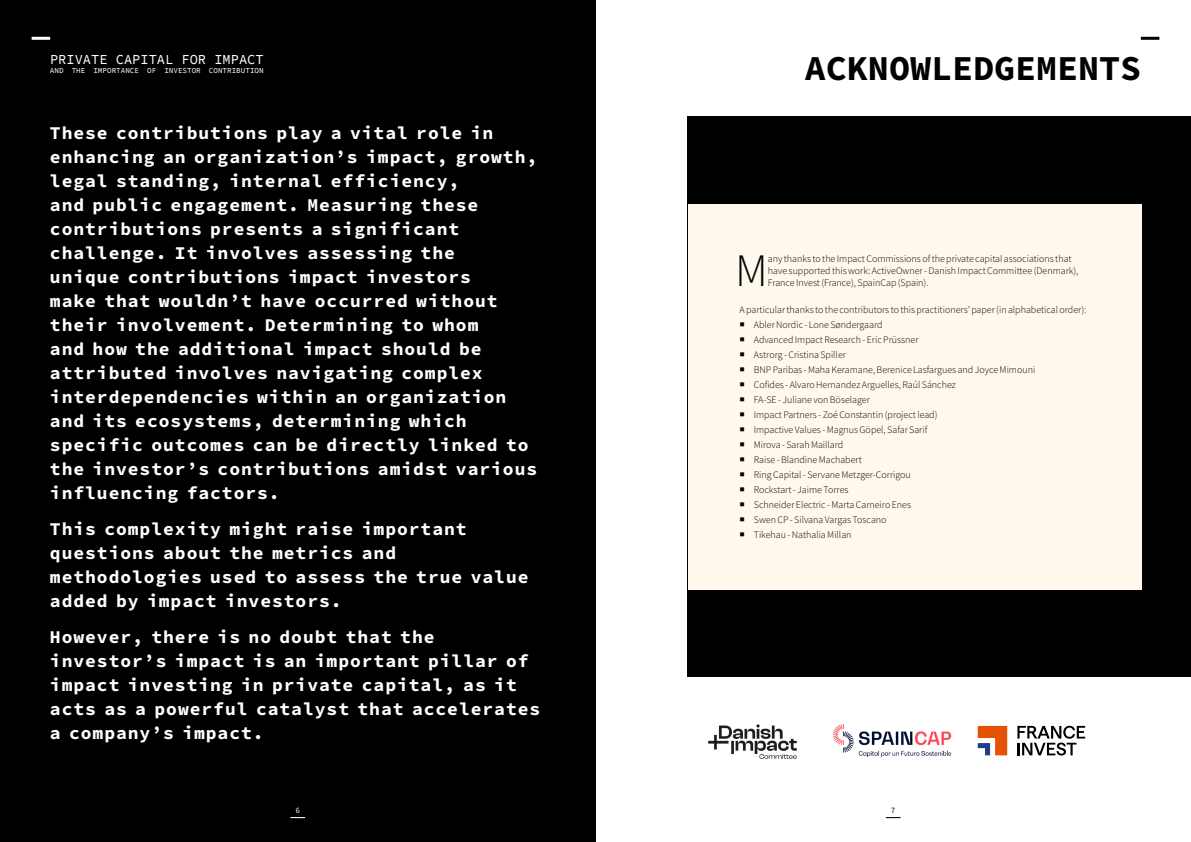
<style>
.page{position:relative;width:1191px;height:842px;background:#fff}
.page>*{position:absolute;margin:0;border:0;box-sizing:border-box;transform-origin:0 0}
.t1{font:46.4px "Source Sans Variable";color:#000}
.t2{font:200 35px "Source Code Roman";color:#000101}
.t3{font:200 18px/24px "Source Code Roman";letter-spacing:.055em;color:#fff}
.t4{font:13.7px "Source Code Pro";color:#fff}
.t5{font:10px/15px "Source Sans Variable";color:#000}
.t6{font:8px "Source Sans Variable";color:#fff}
.t7{font:8px "Source Sans Variable";color:#000101}
.t8{font:7.6px "Source Code Pro";color:#fff}
</style>
<div class="page">
<div style="left:688px;top:117px;width:503px;height:560px;background:#000"></div>
<div style="left:688px;top:204px;width:453px;height:386px;background:#fff8ed"></div>
<div style="left:0;top:0;width:595px;height:842px;background:#000"></div>
<svg style="left:886px;top:817px;width:14px;height:1px"></svg>
<svg style="left:290px;top:817px;width:15px;height:1px"></svg>
<img style="left:708px;top:724px;width:89px;height:35px">
<img style="left:832px;top:724px;width:120px;height:34px">
<svg style="left:977px;top:726px;width:30px;height:29px"></svg>
<svg style="left:1017px;top:726px;width:68px;height:29px"></svg>
<hr style="left:1140px;top:37px;width:19px;height:3px;background:#000">
<hr style="left:32px;top:37px;width:18px;height:3px;background:#fff">
<p class="t4" style="left:50px;top:50px;width:215px">PRIVATE CAPITAL FOR IMPACT</p>
<p class="t8" style="left:50px;top:65px;width:215px">AND THE IMPORTANCE OF INVESTOR CONTRIBUTION</p>
<p class="t3" style="left:50px;top:122px;width:489px">These contributions play a vital role in enhancing an organization’s impact, growth, legal standing, internal efficiency,<br>and public engagement. Measuring these contributions presents a significant challenge. It involves assessing the<br>unique contributions impact investors<br>make that wouldn’t have occurred without their involvement. Determining to whom<br>and how the additional impact should be attributed involves navigating complex interdependencies within an organization and its ecosystems, determining which specific outcomes can be directly linked to the investor’s contributions amidst various influencing factors.</p>
<p class="t3" style="left:50px;top:518px;width:480px">This complexity might raise important questions about the metrics and methodologies used to assess the true value added by impact investors.</p>
<p class="t3" style="left:50px;top:626px;width:492px">However, there is no doubt that the investor’s impact is an important pillar of impact investing in private capital, as it acts as a powerful catalyst that accelerates a company’s impact.</p>
<h2 class="t2" style="left:805px;top:43px;width:337px">ACKNOWLEDGEMENTS</h2>
<h1 class="t1" style="left:735px;top:243px;width:34px">M</h1>
<p class="t5" style="left:768px;top:253px;width:312px;line-height:12px">any thanks to the Impact Commissions of the private capital associations that have supported this work: ActiveOwner - Danish Impact Committee (Denmark),<br>France Invest (France), SpainCap (Spain).</p>
<p class="t5" style="left:754px;top:303px;width:334px;text-indent:-14px">A particular thanks to the contributors to this practitioners’ paper (in alphabetical order):<br>Abler Nordic - Lone Søndergaard<br>Advanced Impact Research - Eric Prüssner<br>Astrorg - Cristina Spiller<br>BNP Paribas - Maha Keramane, Berenice Lasfargues and Joyce Mimouni<br>Cofides - Alvaro Hernandez Arguelles, Raúl Sánchez<br>FA-SE - Juliane von Böselager<br>Impact Partners - Zoé Constantin (project lead)<br>Impactive Values - Magnus Göpel, Safar Sarif<br>Mirova - Sarah Maillard<br>Raise - Blandine Machabert<br>Ring Capital - Servane Metzger-Corrigou<br>Rockstart - Jaime Torres<br>Schneider Electric - Marta Carneiro Enes<br>Swen CP - Silvana Vargas Toscano<br>Tikehau - Nathalia Millan</p>
<p class="t6" style="left:296px;top:805px;width:5px">6</p>
<p class="t7" style="left:891px;top:805px;width:5px">7</p>
</div>
